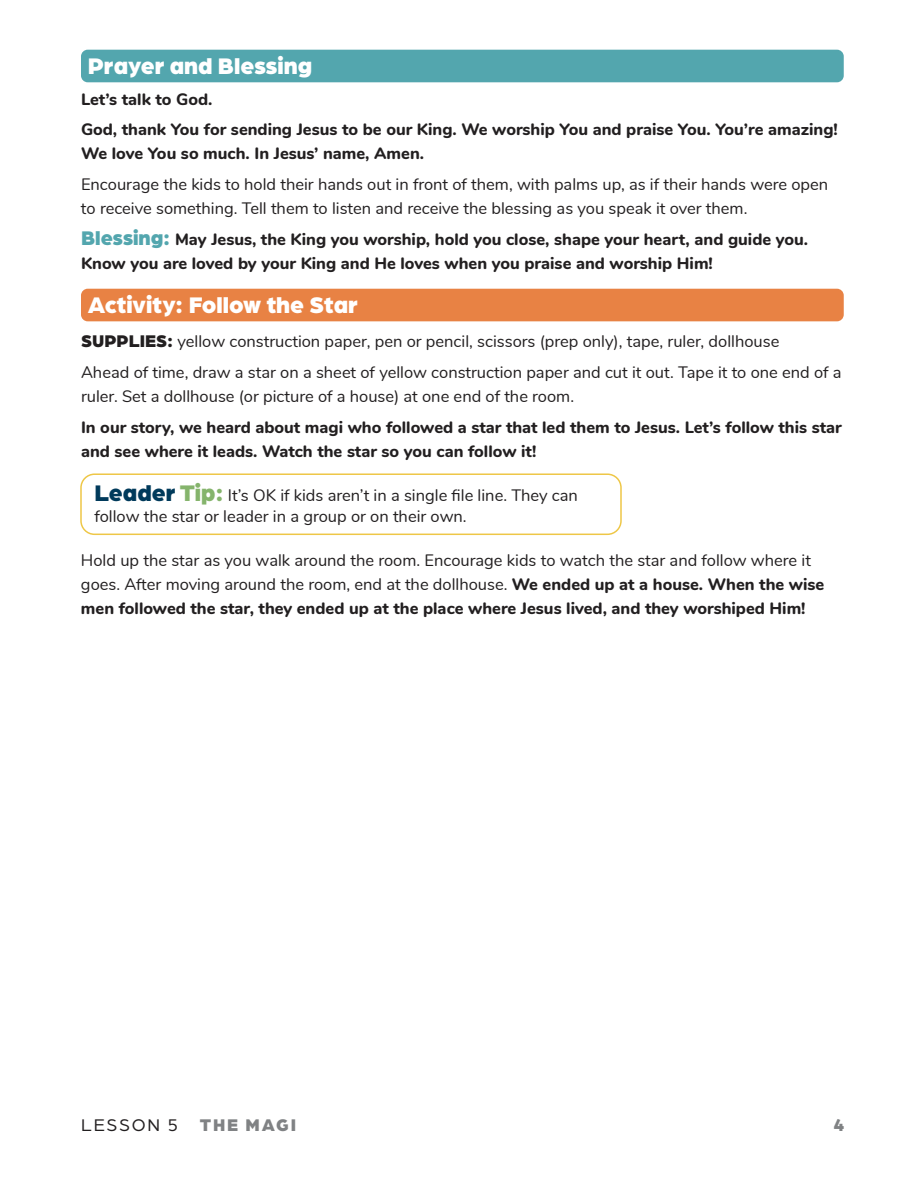
<style>
.page{position:relative;width:918px;height:1188px;background:#fff}
.page>*{position:absolute;margin:0;border:0;box-sizing:border-box;transform-origin:0 0}
.t1{font:900 24px "Arboria";color:#fff}
.t2{font:18px "Arboria";letter-spacing:.1em;color:#221f20}
.t3{font:900 18px "Arboria";color:#808284}
.t4{font:16.5px/24px "Nunito";color:#221f20}
.t5{font:800 16.5px/24px "Nunito";color:#221f20}
.s1{font-family:"Arboria";font-weight:900;font-size:21px;color:#53a6ae}
.s2{font-family:"Arboria";font-weight:900;font-size:18px}
.s3{font-family:"Arboria";font-weight:900;font-size:24px;color:#003a5b}
.s4{font-family:"Arboria";font-weight:900;font-size:24px;color:#85b46c}
.s5{font-weight:800}
.s6{font-weight:900;color:#808284}
</style>
<div class="page">
<div style="left:81px;top:50px;width:763px;height:32px;background:#53a6ae;border-radius:7px"></div>
<div style="left:81px;top:289px;width:763px;height:32px;background:#e88244;border-radius:7px"></div>
<div style="left:80px;top:473px;width:542px;height:62px;border:2px solid #eec747;border-radius:14px"></div>
<h1 class="t1" style="left:88px;top:56px;width:226px">Prayer and Blessing</h1>
<p class="t5" style="left:81px;top:85px;width:758px;line-height:30.8px">Let’s talk to God.<br>God, thank You for sending Jesus to be our King. We worship You and praise You. You’re amazing!</p>
<p class="t5" style="left:81px;top:143px;width:345px">We love You so much. In Jesus’ name, Amen.</p>
<p class="t4" style="left:81px;top:174px;width:749px">Encourage the kids to hold their hands out in front of them, with palms up, as if their hands were open to receive something. Tell them to listen and receive the blessing as you speak it over them.</p>
<p class="t5" style="left:81px;top:228px;width:729px"><span class="s1">Blessing:</span> May Jesus, the King you worship, hold you close, shape your heart, and guide you.<br>Know you are loved by your King and He loves when you praise and worship Him!</p>
<h1 class="t1" style="left:88px;top:295px;width:272px">Activity: Follow the Star</h1>
<p class="t4" style="left:81px;top:328px;width:762px;line-height:30.8px"><span class="s2">SUPPLIES:</span> yellow construction paper, pen or pencil, scissors (prep only), tape, ruler, dollhouse<br>Ahead of time, draw a star on a sheet of yellow construction paper and cut it out. Tape it to one end of a</p>
<p class="t4" style="left:81px;top:386px;width:495px">ruler. Set a dollhouse (or picture of a house) at one end of the room.</p>
<p class="t5" style="left:81px;top:416px;width:762px">In our story, we heard about magi who followed a star that led them to Jesus. Let’s follow this star and see where it leads. Watch the star so you can follow it!</p>
<p class="t4" style="left:94px;top:484px;width:485px;line-height:21px"><span class="s3">Leader</span> <span class="s4">Tip:</span> It’s OK if kids aren’t in a single file line. They can follow the star or leader in a group or on their own.</p>
<p class="t4" style="left:81px;top:550px;width:745px">Hold up the star as you walk around the room. Encourage kids to watch the star and follow where it goes. After moving around the room, end at the dollhouse. <span class="s5">We ended up at a house. When the wise men followed the star, they ended up at the place where Jesus lived, and they worshiped Him!</span></p>
<p class="t2" style="left:81px;top:1114px;width:217px">LESSON 5 <span class="s6">THE MAGI</span></p>
<p class="t3" style="left:833px;top:1117px;width:13px">4</p>
</div>
